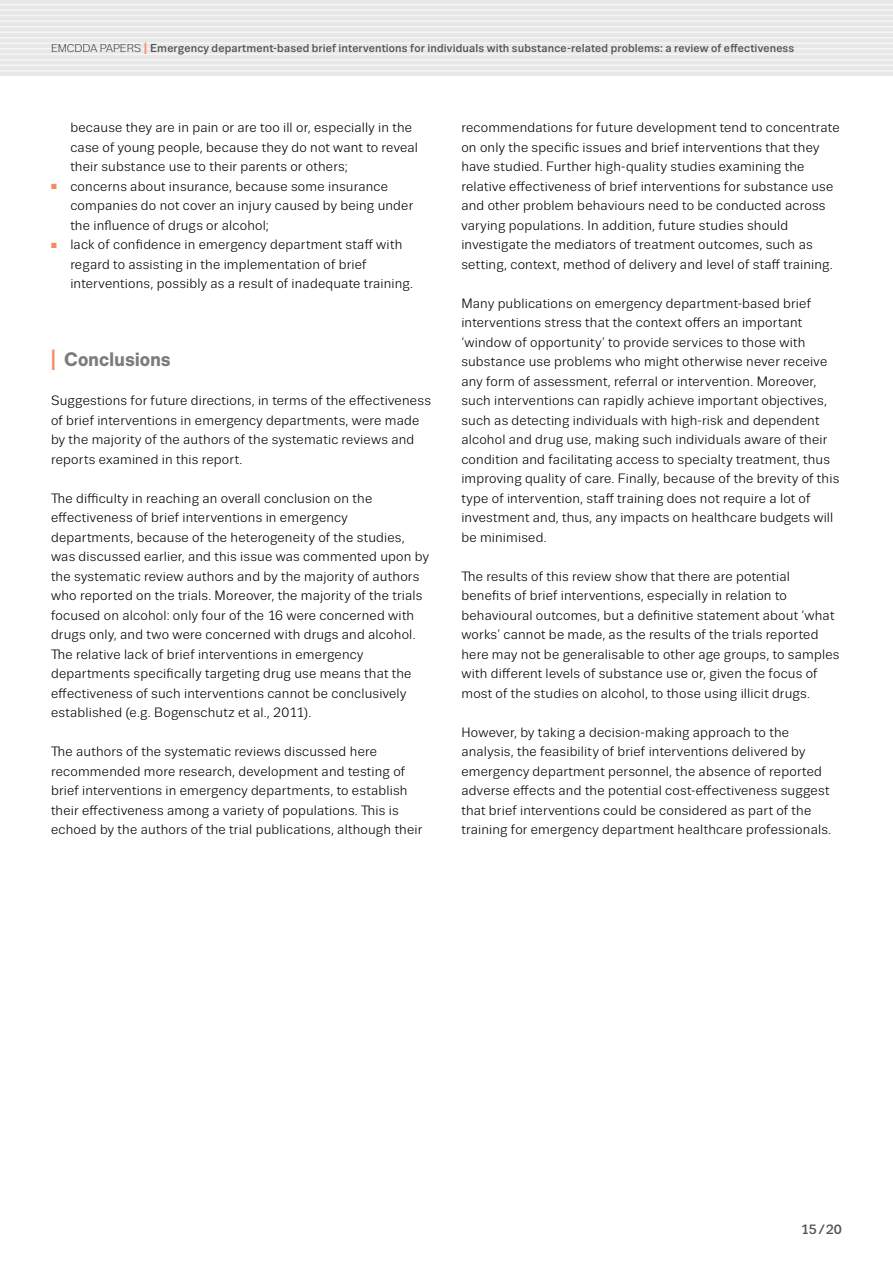
<style>
.page{position:relative;width:893px;height:1263px;background:#fff}
.page>*{position:absolute;margin:0;border:0;box-sizing:border-box;transform-origin:0 0}
.I_Headline{font:700 19.5px "Trivia Sans";letter-spacing:-.005em;color:#7c7c7c}
.TEXT_Regular_9_13{font:13.5px/19.5px "Trivia Sans";letter-spacing:.015em;color:#000}
.t1{font:500 13.5px "Trivia Sans";color:#535353}
.t2{font:500 11.55px "Trivia Sans";letter-spacing:.01em;color:#535353}
.s1{font-weight:300;font-size:11.25px;color:#000}
.s2{font-size:16.2px;color:#f58a62}
.s3{color:#f58a62}
.s4{font-size:29.25px;color:#f58a62}
</style>
<div class="page">
<div style="left:0;top:0;width:893px;height:76px;background:#e7e7e7"></div>
<hr style="left:0;top:4px;width:893px;height:1px;background:#f6f6f6">
<hr style="left:0;top:9px;width:893px;height:2px;background:#f6f6f6">
<hr style="left:0;top:15px;width:893px;height:1px;background:#f6f6f6">
<hr style="left:0;top:20px;width:893px;height:2px;background:#f6f6f6">
<hr style="left:0;top:26px;width:893px;height:1px;background:#f6f6f6">
<hr style="left:0;top:31px;width:893px;height:2px;background:#f6f6f6">
<hr style="left:0;top:37px;width:893px;height:1px;background:#f6f6f6">
<hr style="left:0;top:43px;width:893px;height:1px;background:#f6f6f6">
<hr style="left:0;top:48px;width:893px;height:2px;background:#f6f6f6">
<hr style="left:0;top:54px;width:893px;height:1px;background:#f6f6f6">
<hr style="left:0;top:59px;width:893px;height:2px;background:#f6f6f6">
<hr style="left:0;top:65px;width:893px;height:1px;background:#f6f6f6">
<hr style="left:0;top:70px;width:893px;height:2px;background:#f6f6f6">
<p class="t2" style="left:51px;top:42px;width:745px"><span class="s1">EMCDDA PAPERS</span> <span class="s2">I</span> Emergency department-based brief interventions for individuals with substance-related problems: a review of effectiveness</p>
<p class="TEXT_Regular_9_13" style="left:70px;top:118px;width:349px">because they are in pain or are too ill or, especially in the case of young people, because they do not want to reveal their substance use to their parents or others;</p>
<p class="TEXT_Regular_9_13" style="left:70px;top:176px;width:344px;text-indent:-19px"><span class="s3">■</span> concerns about insurance, because some insurance companies do not cover an injury caused by being under the influence of drugs or alcohol;</p>
<p class="TEXT_Regular_9_13" style="left:70px;top:235px;width:344px;text-indent:-19px"><span class="s3">■</span> lack of confidence in emergency department staff with regard to assisting in the implementation of brief interventions, possibly as a result of inadequate training.</p>
<p class="I_Headline" style="left:51px;top:349px;width:121px"><span class="s4">I</span> Conclusions</p>
<p class="TEXT_Regular_9_13" style="left:51px;top:391px;width:381px">Suggestions for future directions, in terms of the effectiveness of brief interventions in emergency departments, were made by the majority of the authors of the systematic reviews and reports examined in this report.</p>
<p class="TEXT_Regular_9_13" style="left:51px;top:488px;width:380px">The difficulty in reaching an overall conclusion on the effectiveness of brief interventions in emergency departments, because of the heterogeneity of the studies, was discussed earlier, and this issue was commented upon by the systematic review authors and by the majority of authors who reported on the trials. Moreover, the majority of the trials focused on alcohol: only four of the 16 were concerned with drugs only, and two were concerned with drugs and alcohol.<br>The relative lack of brief interventions in emergency departments specifically targeting drug use means that the effectiveness of such interventions cannot be conclusively established (e.g. Bogenschutz et al., 2011).</p>
<p class="TEXT_Regular_9_13" style="left:51px;top:742px;width:373px">The authors of the systematic reviews discussed here recommended more research, development and testing of brief interventions in emergency departments, to establish their effectiveness among a variety of populations. This is echoed by the authors of the trial publications, although their</p>
<p class="TEXT_Regular_9_13" style="left:461px;top:118px;width:380px">recommendations for future development tend to concentrate on only the specific issues and brief interventions that they have studied. Further high-quality studies examining the relative effectiveness of brief interventions for substance use and other problem behaviours need to be conducted across varying populations. In addition, future studies should investigate the mediators of treatment outcomes, such as setting, context, method of delivery and level of staff training.</p>
<p class="TEXT_Regular_9_13" style="left:461px;top:293px;width:379px">Many publications on emergency department-based brief interventions stress that the context offers an important ‘window of opportunity’ to provide services to those with substance use problems who might otherwise never receive any form of assessment, referral or intervention. Moreover, such interventions can rapidly achieve important objectives, such as detecting individuals with high-risk and dependent alcohol and drug use, making such individuals aware of their condition and facilitating access to specialty treatment, thus improving quality of care. Finally, because of the brevity of this type of intervention, staff training does not require a lot of investment and, thus, any impacts on healthcare budgets will be minimised.</p>
<p class="TEXT_Regular_9_13" style="left:461px;top:566px;width:380px">The results of this review show that there are potential benefits of brief interventions, especially in relation to behavioural outcomes, but a definitive statement about ‘what works’ cannot be made, as the results of the trials reported here may not be generalisable to other age groups, to samples with different levels of substance use or, given the focus of most of the studies on alcohol, to those using illicit drugs.</p>
<p class="TEXT_Regular_9_13" style="left:461px;top:722px;width:371px">However, by taking a decision-making approach to the analysis, the feasibility of brief interventions delivered by emergency department personnel, the absence of reported adverse effects and the potential cost-effectiveness suggest that brief interventions could be considered as part of the training for emergency department healthcare professionals.</p>
<p class="t1" style="left:801px;top:1222px;width:43px">15/20</p>
</div>
